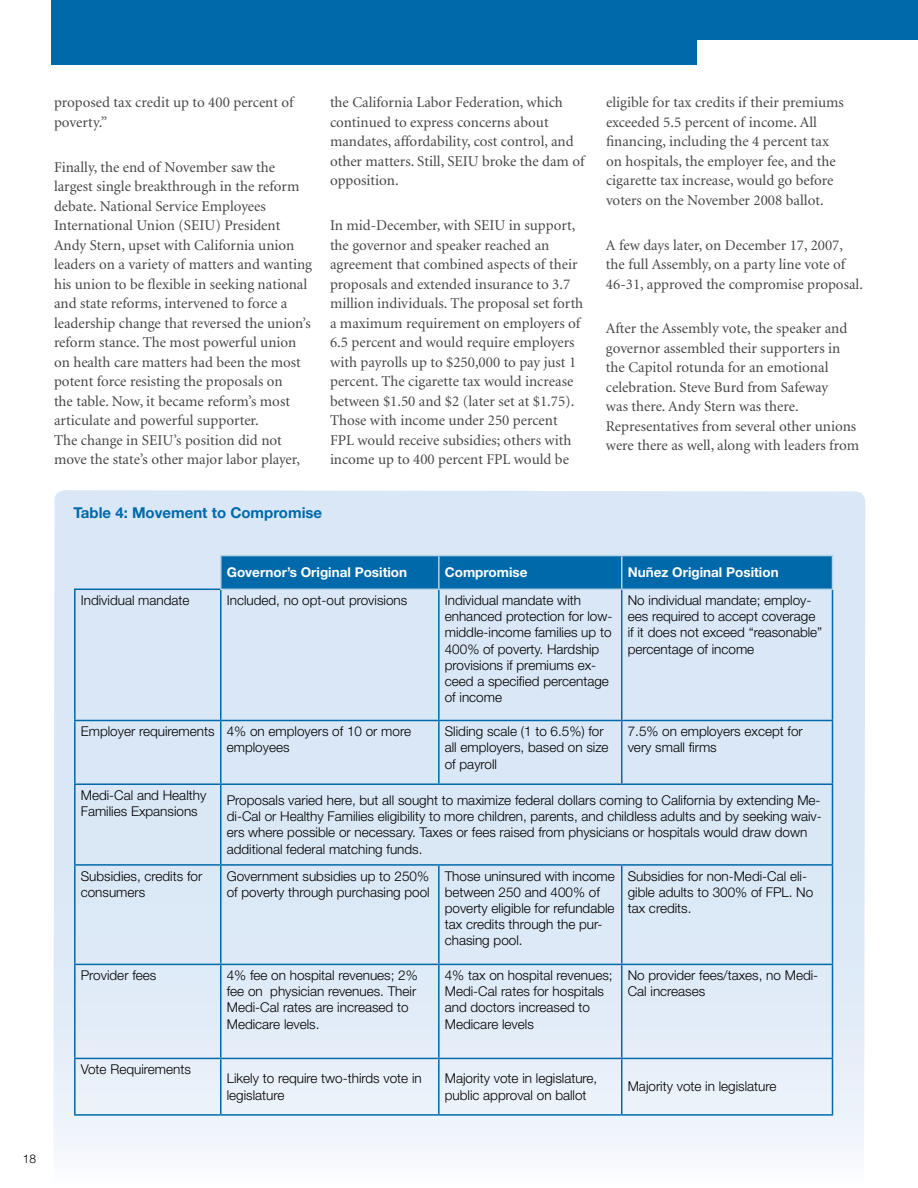
<style>
.page{position:relative;width:918px;height:1188px;background:#fff}
.page>*{position:absolute;margin:0;border:0;box-sizing:border-box;transform-origin:0 0}
.t1{font:15px/19.5px "Minion";color:#464648}
.t2{font:700 15px "Helvetica Neue LT Std";color:#0069aa}
.t3{font:300 13.5px/16.2px "Helvetica Neue LT Std";color:#000}
.t4{font:700 13.5px "Helvetica Neue LT Std";color:#fff}
.t5{font:300 12px "Helvetica Neue LT Std";color:#000}
</style>
<div class="page">
<div style="left:51px;top:0;width:867px;height:40px;background:#0069aa"></div>
<div style="left:51px;top:0;width:646px;height:64px;background:#0069aa"></div>
<svg style="left:53px;top:490px;width:812px;height:663px;background:#dde9f6"></svg>
<div style="left:222px;top:556px;width:610px;height:33px;background:#0069aa"></div>
<hr style="left:438px;top:590px;width:2px;height:130px;background:#0069aa">
<hr style="left:621px;top:590px;width:1px;height:130px;background:#0069aa">
<hr style="left:832px;top:590px;width:1px;height:130px;background:#0069aa">
<hr style="left:74px;top:721px;width:2px;height:62px;background:#0069aa">
<hr style="left:221px;top:720px;width:218px;height:1px;background:#0069aa">
<hr style="left:220px;top:721px;width:2px;height:62px;background:#0069aa">
<hr style="left:439px;top:720px;width:183px;height:1px;background:#0069aa">
<hr style="left:438px;top:721px;width:2px;height:62px;background:#0069aa">
<hr style="left:622px;top:720px;width:211px;height:1px;background:#0069aa">
<hr style="left:621px;top:721px;width:1px;height:62px;background:#0069aa">
<hr style="left:832px;top:721px;width:1px;height:62px;background:#0069aa">
<hr style="left:74px;top:783px;width:147px;height:2px;background:#0069aa">
<hr style="left:74px;top:785px;width:2px;height:79px;background:#0069aa">
<hr style="left:221px;top:783px;width:218px;height:2px;background:#0069aa">
<hr style="left:220px;top:785px;width:2px;height:79px;background:#0069aa">
<hr style="left:439px;top:783px;width:183px;height:2px;background:#0069aa">
<hr style="left:622px;top:783px;width:211px;height:2px;background:#0069aa">
<hr style="left:832px;top:785px;width:1px;height:79px;background:#0069aa">
<hr style="left:74px;top:864px;width:147px;height:2px;background:#0069aa">
<hr style="left:74px;top:866px;width:2px;height:98px;background:#0069aa">
<hr style="left:221px;top:864px;width:218px;height:2px;background:#0069aa">
<hr style="left:220px;top:866px;width:2px;height:98px;background:#0069aa">
<hr style="left:439px;top:864px;width:183px;height:2px;background:#0069aa">
<hr style="left:438px;top:866px;width:2px;height:98px;background:#0069aa">
<hr style="left:622px;top:864px;width:211px;height:2px;background:#0069aa">
<hr style="left:621px;top:866px;width:1px;height:98px;background:#0069aa">
<hr style="left:832px;top:866px;width:1px;height:98px;background:#0069aa">
<hr style="left:74px;top:964px;width:147px;height:1px;background:#0069aa">
<hr style="left:74px;top:965px;width:2px;height:93px;background:#0069aa">
<hr style="left:221px;top:964px;width:218px;height:1px;background:#0069aa">
<hr style="left:220px;top:965px;width:2px;height:93px;background:#0069aa">
<hr style="left:439px;top:964px;width:183px;height:1px;background:#0069aa">
<hr style="left:438px;top:965px;width:2px;height:93px;background:#0069aa">
<hr style="left:622px;top:964px;width:211px;height:1px;background:#0069aa">
<hr style="left:621px;top:965px;width:1px;height:93px;background:#0069aa">
<hr style="left:832px;top:965px;width:1px;height:93px;background:#0069aa">
<hr style="left:74px;top:1058px;width:147px;height:1px;background:#0069aa">
<hr style="left:74px;top:1059px;width:2px;height:55px;background:#0069aa">
<hr style="left:221px;top:1058px;width:218px;height:1px;background:#0069aa">
<hr style="left:220px;top:1059px;width:2px;height:55px;background:#0069aa">
<hr style="left:439px;top:1058px;width:183px;height:1px;background:#0069aa">
<hr style="left:438px;top:1059px;width:2px;height:55px;background:#0069aa">
<hr style="left:622px;top:1058px;width:211px;height:1px;background:#0069aa">
<hr style="left:621px;top:1059px;width:1px;height:55px;background:#0069aa">
<hr style="left:832px;top:1059px;width:1px;height:55px;background:#0069aa">
<hr style="left:74px;top:1114px;width:147px;height:2px;background:#0069aa">
<hr style="left:221px;top:1114px;width:218px;height:2px;background:#0069aa">
<hr style="left:439px;top:1114px;width:183px;height:2px;background:#0069aa">
<hr style="left:622px;top:1114px;width:211px;height:2px;background:#0069aa">
<hr style="left:74px;top:589px;width:146px;height:1px;background:#0069aa">
<hr style="left:74px;top:590px;width:2px;height:130px;background:#0069aa">
<hr style="left:220px;top:590px;width:2px;height:130px;background:#0069aa">
<hr style="left:74px;top:720px;width:147px;height:1px;background:#0069aa">
<hr style="left:220px;top:555px;width:219px;height:1px;background:#b5d3e6">
<hr style="left:220px;top:556px;width:2px;height:33px;background:#b5d3e6">
<hr style="left:439px;top:555px;width:183px;height:1px;background:#b5d3e6">
<hr style="left:438px;top:556px;width:2px;height:33px;background:#b5d3e6">
<hr style="left:622px;top:555px;width:211px;height:1px;background:#b5d3e6">
<hr style="left:621px;top:556px;width:1px;height:33px;background:#b5d3e6">
<hr style="left:832px;top:556px;width:1px;height:33px;background:#b5d3e6">
<hr style="left:220px;top:589px;width:219px;height:1px;background:#b5d3e6">
<hr style="left:439px;top:589px;width:183px;height:1px;background:#b5d3e6">
<hr style="left:622px;top:589px;width:211px;height:1px;background:#b5d3e6">
<p class="t1" style="left:54px;top:93px;width:241px">proposed tax credit up to 400 percent of poverty.”</p>
<p class="t1" style="left:54px;top:158px;width:260px">Finally, the end of November saw the largest single breakthrough in the reform debate. National Service Employees International Union (SEIU) President Andy Stern, upset with California union leaders on a variety of matters and wanting his union to be flexible in seeking national and state reforms, intervened to force a leadership change that reversed the union’s reform stance. The most powerful union on health care matters had been the most potent force resisting the proposals on<br>the table. Now, it became reform’s most articulate and powerful supporter.<br>The change in SEIU’s position did not move the state’s other major labor player,</p>
<p class="t1" style="left:330px;top:93px;width:256px">the California Labor Federation, which continued to express concerns about mandates, affordability, cost control, and other matters. Still, SEIU broke the dam of opposition.</p>
<p class="t1" style="left:330px;top:216px;width:255px">In mid-December, with SEIU in support, the governor and speaker reached an agreement that combined aspects of their proposals and extended insurance to 3.7 million individuals. The proposal set forth a maximum requirement on employers of 6.5 percent and would require employers with payrolls up to $250,000 to pay just 1 percent. The cigarette tax would increase between $1.50 and $2 (later set at $1.75).<br>Those with income under 250 percent FPL would receive subsidies; others with income up to 400 percent FPL would be</p>
<p class="t2" style="left:73px;top:504px;width:250px">Table 4: Movement to Compromise</p>
<p class="t1" style="left:606px;top:93px;width:239px">eligible for tax credits if their premiums exceeded 5.5 percent of income. All financing, including the 4 percent tax on hospitals, the employer fee, and the cigarette tax increase, would go before voters on the November 2008 ballot.</p>
<p class="t1" style="left:606px;top:236px;width:258px">A few days later, on December 17, 2007, the full Assembly, on a party line vote of<br>46-31, approved the compromise proposal.</p>
<p class="t1" style="left:606px;top:319px;width:255px">After the Assembly vote, the speaker and governor assembled their supporters in the Capitol rotunda for an emotional celebration. Steve Burd from Safeway<br>was there. Andy Stern was there.<br>Representatives from several other unions were there as well, along with leaders from</p>
<p class="t4" style="left:227px;top:564px;width:182px">Governor’s Original Position</p>
<p class="t4" style="left:445px;top:564px;width:84px">Compromise</p>
<p class="t4" style="left:628px;top:564px;width:152px">Nuñez Original Position</p>
<p class="t3" style="left:81px;top:592px;width:110px">Individual mandate</p>
<p class="t3" style="left:227px;top:592px;width:182px">Included, no opt-out provisions</p>
<p class="t3" style="left:445px;top:592px;width:169px">Individual mandate with enhanced protection for low&shy;middle-income families up to<br>400% of poverty. Hardship provisions if premiums ex&shy;ceed a specified percentage of income</p>
<p class="t3" style="left:628px;top:592px;width:196px">No individual mandate; employ&shy;ees required to accept coverage if it does not exceed “reasonable” percentage of income</p>
<p class="t3" style="left:227px;top:723px;width:186px;text-indent:-146px">Employer requirements 4% on employers of 10 or more employees</p>
<p class="t3" style="left:445px;top:723px;width:165px">Sliding scale (1 to 6.5%) for all employers, based on size of payroll</p>
<p class="t3" style="left:628px;top:723px;width:177px">7.5% on employers except for very small firms</p>
<p class="t3" style="left:81px;top:787px;width:127px">Medi-Cal and Healthy<br>Families Expansions</p>
<p class="t3" style="left:227px;top:792px;width:597px">Proposals varied here, but all sought to maximize federal dollars coming to California by extending Me&shy;di-Cal or Healthy Families eligibility to more children, parents, and childless adults and by seeking waiv&shy;ers where possible or necessary. Taxes or fees raised from physicians or hospitals would draw down additional federal matching funds.</p>
<p class="t3" style="left:81px;top:867px;width:123px">Subsidies, credits for consumers</p>
<p class="t3" style="left:227px;top:867px;width:205px">Government subsidies up to 250% of poverty through purchasing pool</p>
<p class="t3" style="left:445px;top:867px;width:172px">Those uninsured with income between 250 and 400% of poverty eligible for refundable tax credits through the pur&shy;chasing pool.</p>
<p class="t3" style="left:628px;top:867px;width:187px">Subsidies for non-Medi-Cal eli&shy;gible adults to 300% of FPL. No tax credits.</p>
<p class="t3" style="left:81px;top:967px;width:77px">Provider fees</p>
<p class="t3" style="left:227px;top:967px;width:193px">4% fee on hospital revenues; 2% fee on physician revenues. Their<br>Medi-Cal rates are increased to<br>Medicare levels.</p>
<p class="t3" style="left:445px;top:967px;width:169px">4% tax on hospital revenues;<br>Medi-Cal rates for hospitals and doctors increased to<br>Medicare levels</p>
<p class="t3" style="left:628px;top:967px;width:192px">No provider fees/taxes, no Medi-<br>Cal increases</p>
<p class="t3" style="left:81px;top:1061px;width:112px">Vote Requirements</p>
<p class="t3" style="left:227px;top:1070px;width:197px">Likely to require two-thirds vote in legislature</p>
<p class="t3" style="left:445px;top:1070px;width:154px">Majority vote in legislature, public approval on ballot</p>
<p class="t3" style="left:628px;top:1078px;width:150px">Majority vote in legislature</p>
<p class="t5" style="left:23px;top:1152px;width:15px">18</p>
</div>
